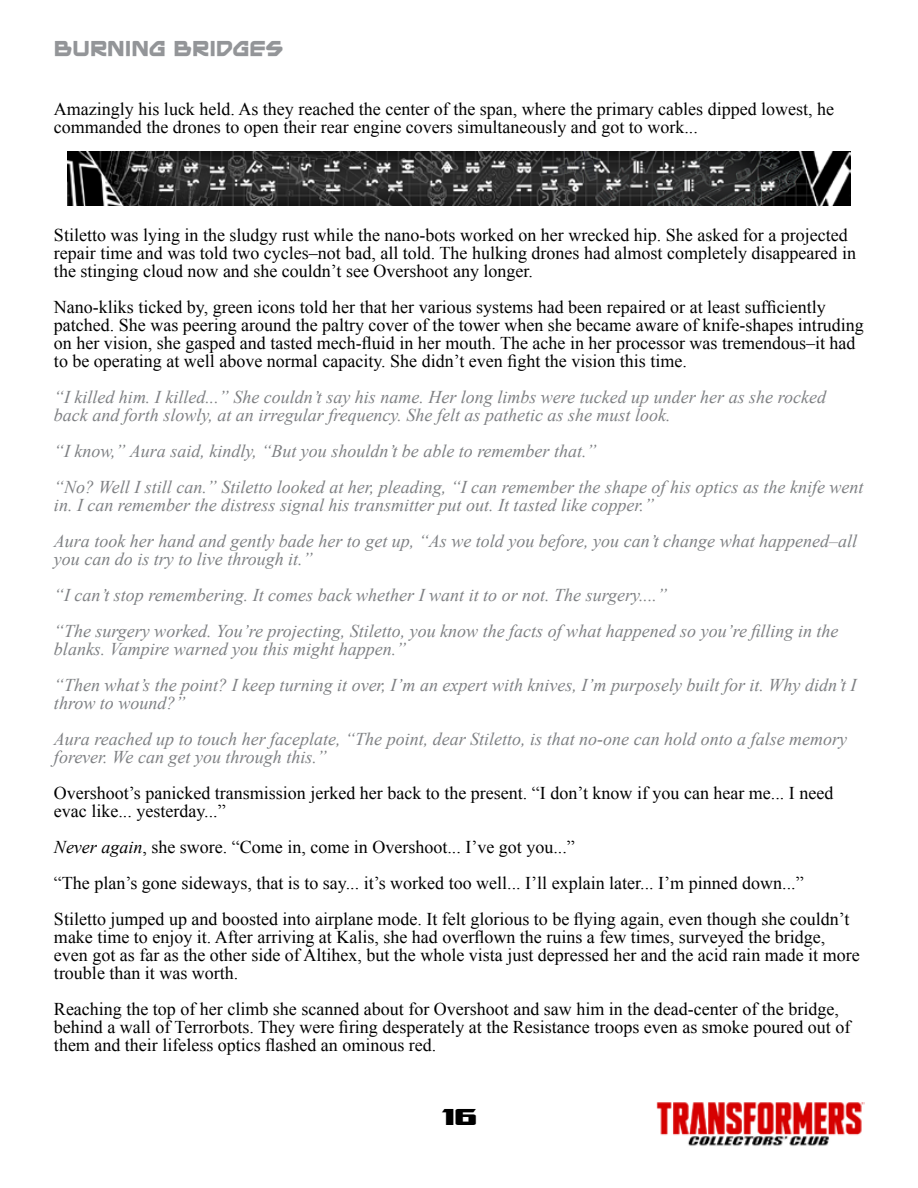
<style>
.page{position:relative;width:918px;height:1188px;background:#fff}
.page>*{position:absolute;margin:0;border:0;box-sizing:border-box;transform-origin:0 0}
.t1{font:27px "SF Trans Robotics Extended";color:#000}
.t2{font:18px/18px "Times New Roman";color:#000}
.t3{font:italic 18px/36px "Times New Roman";color:#7e8083}
.t4{font:18px "Mainframe BB Bold";color:#939598}
.s1{font-style:italic}
</style>
<div class="page">
<img style="left:656px;top:1102px;width:208px;height:44px">
<img style="left:68px;top:151px;width:782px;height:54px">
<p class="t4" style="left:54px;top:38px;width:231px">BURNING BRIDGES</p>
<p class="t2" style="left:54px;top:99px;width:782px">Amazingly his luck held. As they reached the center of the span, where the primary cables dipped lowest, he commanded the drones to open their rear engine covers simultaneously and got to work...</p>
<p class="t2" style="left:54px;top:225px;width:804px">Stiletto was lying in the sludgy rust while the nano-bots worked on her wrecked hip. She asked for a projected repair time and was told two cycles–not bad, all told. The hulking drones had almost completely disappeared in the stinging cloud now and she couldn’t see Overshoot any longer.</p>
<p class="t2" style="left:54px;top:297px;width:812px">Nano-kliks ticked by, green icons told her that her various systems had been repaired or at least sufficiently patched. She was peering around the paltry cover of the tower when she became aware of knife-shapes intruding on her vision, she gasped and tasted mech-fluid in her mouth. The ache in her processor was tremendous–it had to be operating at well above normal capacity. She didn’t even fight the vision this time.</p>
<p class="t3" style="left:54px;top:387px;width:774px;line-height:18px">“I killed him. I killed...” She couldn’t say his name. Her long limbs were tucked up under her as she rocked back and forth slowly, at an irregular frequency. She felt as pathetic as she must look.</p>
<p class="t3" style="left:54px;top:432px;width:811px">“I know,” Aura said, kindly, “But you shouldn’t be able to remember that.”<br>“No? Well I still can.” Stiletto looked at her, pleading, “I can remember the shape of his optics as the knife went</p>
<p class="t3" style="left:54px;top:486px;width:805px">in. I can remember the distress signal his transmitter put out. It tasted like copper.”<br>Aura took her hand and gently bade her to get up, “As we told you before, you can’t change what happened–all</p>
<p class="t3" style="left:54px;top:540px;width:786px">you can do is try to live through it.”<br>“I can’t stop remembering. It comes back whether I want it to or not. The surgery....”<br>“The surgery worked. You’re projecting, Stiletto, you know the facts of what happened so you’re filling in the</p>
<p class="t3" style="left:54px;top:630px;width:804px">blanks. Vampire warned you this might happen.”<br>“Then what’s the point? I keep turning it over, I’m an expert with knives, I’m purposely built for it. Why didn’t I</p>
<p class="t3" style="left:54px;top:684px;width:795px">throw to wound?”<br>Aura reached up to touch her faceplate, “The point, dear Stiletto, is that no-one can hold onto a false memory</p>
<p class="t3" style="left:54px;top:738px;width:274px">forever. We can get you through this.”</p>
<p class="t2" style="left:54px;top:783px;width:781px">Overshoot’s panicked transmission jerked her back to the present. “I don’t know if you can hear me... I need evac like... yesterday...”</p>
<p class="t2" style="left:54px;top:828px;width:797px;line-height:36px"><span class="s1">Never again</span>, she swore. “Come in, come in Overshoot... I’ve got you...”<br>“The plan’s gone sideways, that is to say... it’s worked too well... I’ll explain later... I’m pinned down...”<br>Stiletto jumped up and boosted into airplane mode. It felt glorious to be flying again, even though she couldn’t</p>
<p class="t2" style="left:54px;top:927px;width:807px">make time to enjoy it. After arriving at Kalis, she had overflown the ruins a few times, surveyed the bridge, even got as far as the other side of Altihex, but the whole vista just depressed her and the acid rain made it more trouble than it was worth.</p>
<p class="t2" style="left:54px;top:999px;width:798px">Reaching the top of her climb she scanned about for Overshoot and saw him in the dead-center of the bridge, behind a wall of Terrorbots. They were firing desperately at the Resistance troops even as smoke poured out of them and their lifeless optics flashed an ominous red.</p>
<h1 class="t1" style="left:442px;top:1103px;width:37px">16</h1>
</div>
